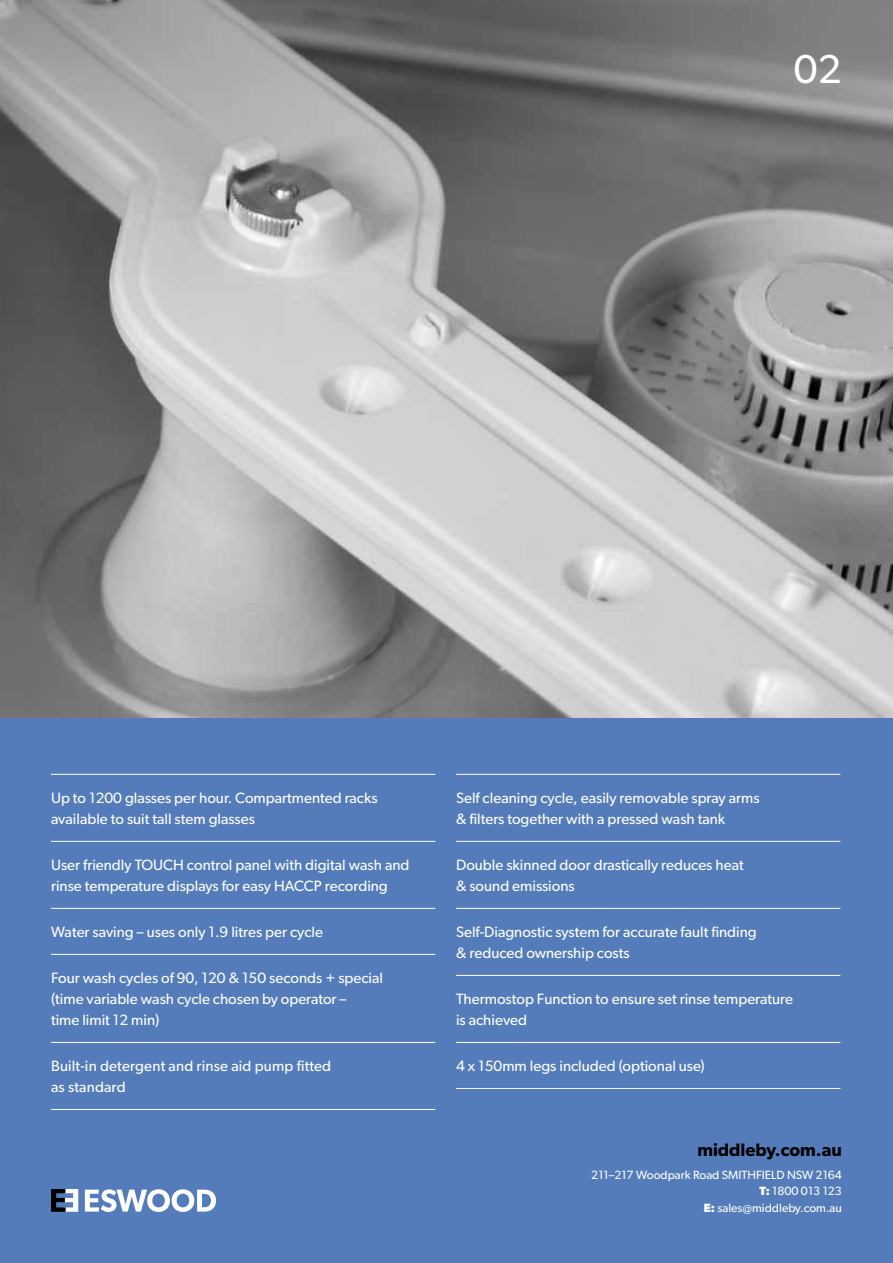
<style>
.page{position:relative;width:893px;height:1263px;background:#fff}
.page>*{position:absolute;margin:0;border:0;box-sizing:border-box;transform-origin:0 0}
.t1{font:40.5px "Gibson";color:#fff}
.t2{font:600 18px "Gibson";color:#000}
.t3{font:15px/21px "Gibson";color:#fff}
.t4{font:12px/16.5px "Gibson";color:#fff;text-align:right}
.s1{font-weight:700}
</style>
<div class="page">
<img style="left:0;top:0;width:893px;height:719px">
<div style="left:0;top:719px;width:893px;height:544px;background:#547cbb"></div>
<hr style="left:51px;top:774px;width:384px;height:1px;background:#fff">
<hr style="left:51px;top:841px;width:384px;height:1px;background:#fff">
<hr style="left:51px;top:908px;width:384px;height:1px;background:#fff">
<hr style="left:51px;top:954px;width:384px;height:1px;background:#fff">
<hr style="left:51px;top:1042px;width:384px;height:1px;background:#fff">
<hr style="left:51px;top:1109px;width:384px;height:1px;background:#fff">
<hr style="left:456px;top:774px;width:384px;height:1px;background:#fff">
<hr style="left:456px;top:841px;width:384px;height:1px;background:#fff">
<hr style="left:456px;top:908px;width:384px;height:1px;background:#fff">
<hr style="left:456px;top:975px;width:384px;height:1px;background:#fff">
<hr style="left:456px;top:1042px;width:384px;height:1px;background:#fff">
<hr style="left:456px;top:1088px;width:384px;height:1px;background:#fff">
<svg style="left:85px;top:1189px;width:131px;height:23px"></svg>
<svg style="left:51px;top:1189px;width:27px;height:23px"></svg>
<h1 class="t1" style="left:794px;top:45px;width:49px">02</h1>
<p class="t3" style="left:51px;top:787px;width:328px">Up to 1200 glasses per hour. Compartmented racks available to suit tall stem glasses</p>
<p class="t3" style="left:51px;top:854px;width:360px">User friendly TOUCH control panel with digital wash and rinse temperature displays for easy HACCP recording</p>
<p class="t3" style="left:51px;top:921px;width:273px">Water saving – uses only 1.9 litres per cycle</p>
<p class="t3" style="left:51px;top:967px;width:334px">Four wash cycles of 90, 120 &amp; 150 seconds + special (time variable wash cycle chosen by operator –<br>time limit 12 min)</p>
<p class="t3" style="left:51px;top:1055px;width:282px">Built-in detergent and rinse aid pump fitted as standard</p>
<p class="t3" style="left:456px;top:787px;width:305px">Self cleaning cycle, easily removable spray arms &amp; filters together with a pressed wash tank</p>
<p class="t3" style="left:456px;top:854px;width:289px">Double skinned door drastically reduces heat &amp; sound emissions</p>
<p class="t3" style="left:456px;top:921px;width:302px">Self-Diagnostic system for accurate fault finding &amp; reduced ownership costs</p>
<p class="t3" style="left:456px;top:988px;width:338px">Thermostop Function to ensure set rinse temperature is achieved</p>
<p class="t3" style="left:456px;top:1055px;width:250px">4 x 150mm legs included (optional use)</p>
<p class="t2" style="left:697px;top:1139px;width:146px">middleby.com.au</p>
<p class="t4" style="left:591px;top:1166px;width:252px">211–217 Woodpark Road SMITHFIELD NSW 2164<br><span class="s1">T:</span> 1800 013 123<br><span class="s1">E:</span> sales@middleby.com.au</p>
</div>
